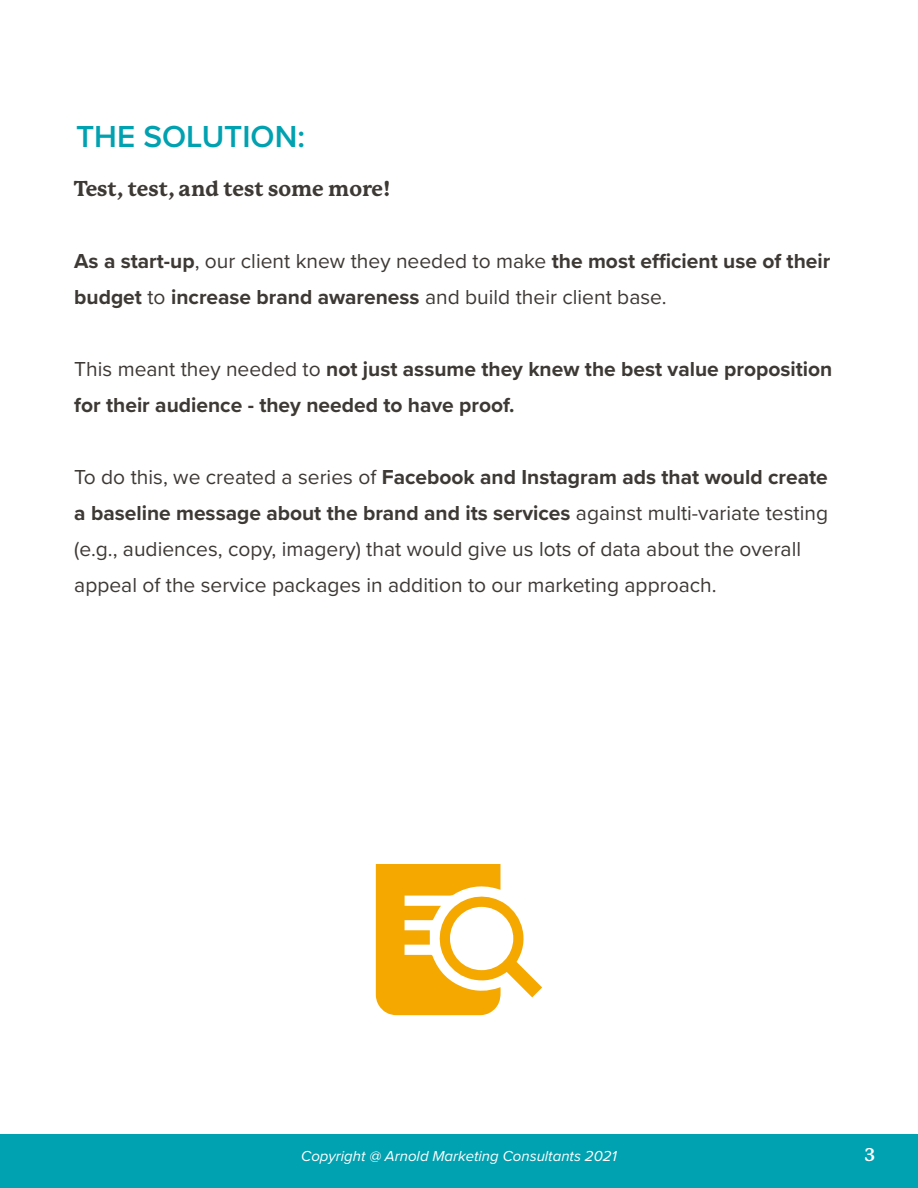
<style>
.page{position:relative;width:918px;height:1188px;background:#fff}
.page>*{position:absolute;margin:0;border:0;box-sizing:border-box;transform-origin:0 0}
.t1{font:600 31.5px "Proxima Nova";color:#00a1b0}
.t2{font:21px/36px "Proxima Nova";color:#3d3935}
.t3{font:700 21px/36px "Proxima Nova";color:#3d3935}
.t4{font:800 21px "P22 Mackinac Pro";color:#3d3935}
.t5{font:700 18px "P22 Mackinac Pro";color:#fff}
.t6{font:italic 15px "Proxima Nova";color:#fff}
.s1{font-weight:400}
.s2{font-weight:700}
</style>
<div class="page">
<div style="left:0;top:1134px;width:918px;height:54px;background:#00a1b0"></div>
<svg style="left:376px;top:864px;width:166px;height:151px"></svg>
<p class="t1" style="left:76px;top:113px;width:231px">THE SOLUTION:</p>
<p class="t4" style="left:74px;top:176px;width:318px">Test, test, and test some more!</p>
<p class="t3" style="left:74px;top:242px;width:758px">As a start-up<span class="s1">, our client knew they needed to make</span> the most efficient use of their budget <span class="s1">to</span> increase brand awareness <span class="s1">and build their client base.</span></p>
<p class="t3" style="left:74px;top:350px;width:760px"><span class="s1">This meant they needed to</span> not just assume they knew the best value proposition for their audience - they needed to have proof.</p>
<p class="t2" style="left:74px;top:458px;width:755px">To do this, we created a series of <span class="s2">Facebook and Instagram ads that would create a baseline message about the brand and its services</span> against multi-variate testing (e.g., audiences, copy, imagery) that would give us lots of data about the overall appeal of the service packages in addition to our marketing approach.</p>
<p class="t6" style="left:301px;top:1145px;width:317px">Copyright @ Arnold Marketing Consultants 2021</p>
<p class="t5" style="left:864px;top:1144px;width:12px">3</p>
</div>
